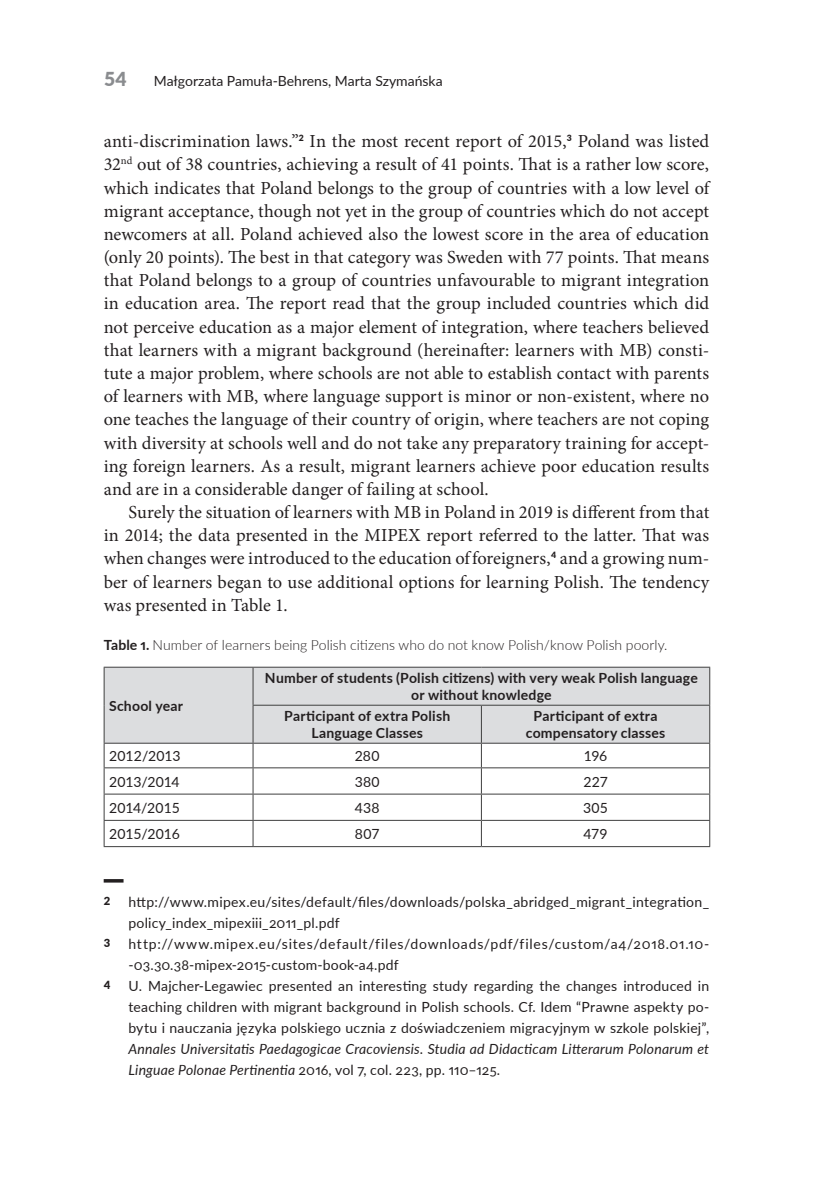
<style>
.page{position:relative;width:834px;height:1191px;background:#fff}
.page>*{position:absolute;margin:0;border:0;box-sizing:border-box;transform-origin:0 0}
.t1{font:900 19.25px "Lato";color:#8a8c8f}
.t2{font:18.38px/23.1px "Minion Pro";color:#231f20;text-align:justify}
.t3{font:14px/21px "Lato";letter-spacing:.02em;color:#231f20}
.t4{font:700 14px/16.8px "Lato";letter-spacing:.015em;color:#231f20;text-align:center}
.t5{font:14px/21px "Lato";letter-spacing:.055em;color:#231f20}
.t6{font:300 14px "Lato";letter-spacing:.005em;color:#231f20}
.t7{font:14px "Lato";color:#231f20}
.t8{font:900 11.2px "Lato";color:#231f20}
.s1{font-weight:700}
.s2{font-style:italic}
</style>
<div class="page">
<div style="left:105px;top:668px;width:604px;height:75px;background:#dcdddf"></div>
<hr style="left:104px;top:667px;width:1px;height:38px;background:#3f3f3f">
<hr style="left:104px;top:705px;width:1px;height:38px;background:#3f3f3f">
<hr style="left:104px;top:667px;width:149px;height:1px;background:#3f3f3f">
<hr style="left:253px;top:667px;width:228px;height:1px;background:#3f3f3f">
<hr style="left:481px;top:667px;width:229px;height:1px;background:#3f3f3f">
<svg style="left:104px;top:744px;width:1px;height:102px"></svg>
<hr style="left:252px;top:705px;width:229px;height:1px;background:#3f3f3f">
<hr style="left:481px;top:705px;width:229px;height:1px;background:#3f3f3f">
<hr style="left:104px;top:743px;width:149px;height:1px;background:#3f3f3f">
<hr style="left:253px;top:743px;width:228px;height:1px;background:#3f3f3f">
<hr style="left:481px;top:743px;width:229px;height:1px;background:#3f3f3f">
<hr style="left:104px;top:767px;width:149px;height:1px;background:#3f3f3f">
<hr style="left:253px;top:767px;width:228px;height:1px;background:#3f3f3f">
<hr style="left:481px;top:767px;width:229px;height:1px;background:#3f3f3f">
<hr style="left:104px;top:793px;width:149px;height:1px;background:#3f3f3f">
<hr style="left:253px;top:793px;width:228px;height:1px;background:#3f3f3f">
<hr style="left:481px;top:793px;width:229px;height:1px;background:#3f3f3f">
<hr style="left:104px;top:820px;width:149px;height:1px;background:#3f3f3f">
<hr style="left:253px;top:820px;width:228px;height:1px;background:#3f3f3f">
<hr style="left:481px;top:820px;width:229px;height:1px;background:#3f3f3f">
<hr style="left:104px;top:846px;width:149px;height:1px;background:#3f3f3f">
<hr style="left:253px;top:846px;width:228px;height:1px;background:#3f3f3f">
<hr style="left:481px;top:846px;width:229px;height:1px;background:#3f3f3f">
<hr style="left:252px;top:667px;width:1px;height:38px;background:#3f3f3f">
<hr style="left:709px;top:667px;width:1px;height:38px;background:#3f3f3f">
<hr style="left:252px;top:705px;width:1px;height:38px;background:#3f3f3f">
<hr style="left:481px;top:705px;width:1px;height:38px;background:#3f3f3f">
<hr style="left:709px;top:705px;width:1px;height:38px;background:#3f3f3f">
<svg style="left:252px;top:743px;width:1px;height:103px"></svg>
<svg style="left:481px;top:743px;width:1px;height:103px"></svg>
<svg style="left:709px;top:743px;width:1px;height:103px"></svg>
<hr style="left:104px;top:879px;width:19px;height:3px;background:#231f20">
<p class="t1" style="left:104px;top:65px;width:24px">54</p>
<p class="t7" style="left:154px;top:71px;width:290px">Małgorzata Pamuła-Behrens, Marta Szymańska</p>
<p class="t2" style="left:104px;top:130px;width:607px">anti-discrimination laws.”<sup>2</sup> In the most recent report of 2015,<sup>3</sup> Poland was listed 32<sup>nd</sup> out of 38 countries, achieving a result of 41 points. That is a rather low score, which indicates that Poland belongs to the group of countries with a low level of migrant acceptance, though not yet in the group of countries which do not accept newcomers at all. Poland achieved also the lowest score in the area of education (only 20 points). The best in that category was Sweden with 77 points. That means that Poland belongs to a group of countries unfavourable to migrant integration in education area. The report read that the group included countries which did not perceive education as a major element of integration, where teachers believed that learners with a migrant background (hereinafter: learners with MB) consti&shy;tute a major problem, where schools are not able to establish contact with parents of learners with MB , where language support is minor or non-existent, where no one teaches the language of their country of origin, where teachers are not coping with diversity at schools well and do not take any preparatory training for accept&shy;ing foreign learners. As a result, migrant learners achieve poor education results and are in a considerable danger of failing at school.</p>
<p class="t2" style="left:104px;top:501px;width:607px;text-indent:25px">Surely the situation of learners with MB in Poland in 2019 is different from that in 2014; the data presented in the MI PEX report referred to the latter. That was when changes were introduced to the education offoreigners,<sup>4</sup> and a growing num&shy;ber of learners began to use additional options for learning Polish. The tendency was presented in Table 1.</p>
<p class="t6" style="left:104px;top:635px;width:565px"><span class="s1">Table 1.</span> Number of learners being Polish citizens who do not know Polish/know Polish poorly.</p>
<p class="t4" style="left:109px;top:696px;width:76px">School year</p>
<p class="t4" style="left:265px;top:669px;width:434px">N umber of students (Polish citizens) with very weak Polish language or without knowledge</p>
<p class="t4" style="left:284px;top:707px;width:168px">Participant of extra Polish<br>Language Classes</p>
<p class="t4" style="left:525px;top:707px;width:141px">Participant of extra compensatory classes</p>
<p class="t3" style="left:109px;top:745px;width:73px">2012/2013</p>
<p class="t3" style="left:355px;top:745px;width:26px">280</p>
<p class="t3" style="left:583px;top:745px;width:25px">196</p>
<p class="t3" style="left:109px;top:770px;width:72px">2013/2014</p>
<p class="t3" style="left:354px;top:770px;width:27px">380</p>
<p class="t3" style="left:583px;top:770px;width:26px">227</p>
<p class="t3" style="left:109px;top:796px;width:72px">2014/2015</p>
<p class="t3" style="left:354px;top:796px;width:27px">438</p>
<p class="t3" style="left:583px;top:796px;width:26px">305</p>
<p class="t3" style="left:109px;top:823px;width:72px">2015/2016</p>
<p class="t3" style="left:355px;top:823px;width:26px">807</p>
<p class="t3" style="left:583px;top:823px;width:25px">479</p>
<p class="t8" style="left:104px;top:892px;width:8px">2</p>
<p class="t3" style="left:128px;top:890px;width:582px">http://www.mipex.eu/sites/default/files/downloads/polska_abridged_migrant_integration_ policy_index_mipexiii_2011_pl.pdf</p>
<p class="t8" style="left:104px;top:934px;width:8px">3</p>
<p class="t5" style="left:128px;top:932px;width:582px">http://www.mipex.eu/sites/default/files/downloads/pdf/files/custom/a4/2018.01.10- -03.30.38-mipex-2015-custom-book-a4.pdf</p>
<p class="t8" style="left:104px;top:976px;width:8px">4</p>
<p class="t3" style="left:128px;top:974px;width:582px;text-align:justify">U. Majcher-Legawiec presented an interesting study regarding the changes introduced in teaching children with migrant background in Polish schools. Cf. Idem “Prawne aspekty po&shy;bytu i nauczania języka polskiego ucznia z doświadczeniem migracyjnym w szkole polskiej”, <span class="s2">Annales Universitatis Paedagogicae Cracoviensis</span>. <span class="s2">Studia ad Didacticam Litterarum Polonarum et Linguae Polonae Pertinentia</span> 2016, vol 7, col. 223, pp. 110–125.</p>
</div>
